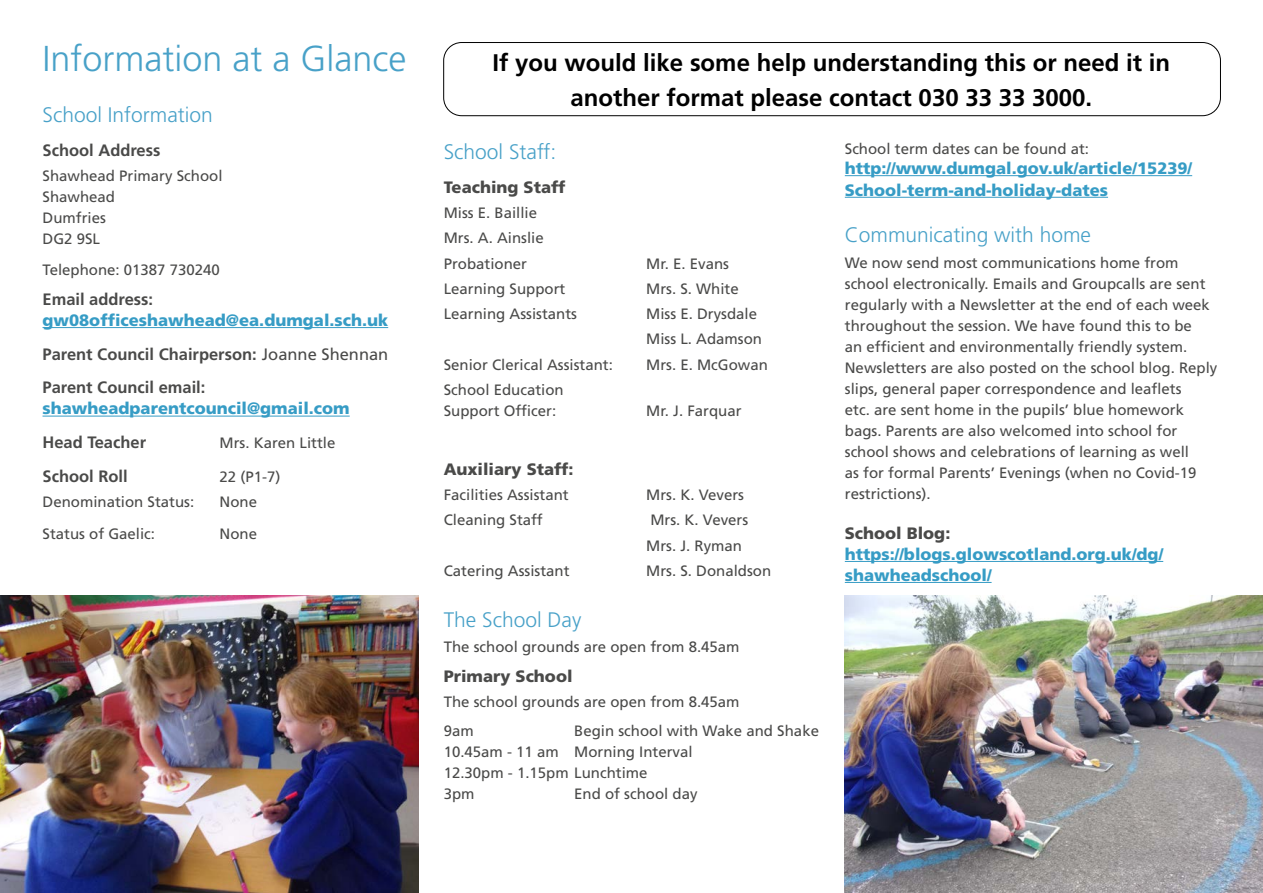
<style>
.page{position:relative;width:1263px;height:893px;background:#fff}
.page>*{position:absolute;margin:0;border:0;box-sizing:border-box;transform-origin:0 0}
.t1{font:300 36px "Frutiger";color:#48a1c8}
.t2{font:700 24px/34.5px "Frutiger";color:#000;text-align:center}
.t3{font:300 21px "Frutiger";color:#48a1c8}
.t4{font:900 16.5px/21.6px "Frutiger";color:#369cc5}
.t5{font:700 16.5px "Frutiger";color:#4a4a49}
.t6{font:900 16.5px "Frutiger";color:#4a4a49}
.t7{font:15px/21px "Frutiger";color:#4a4a49}
.s1{font-weight:400}
</style>
<div class="page">
<hr style="left:43px;top:327px;width:345px;height:1px;background:#369cc5">
<hr style="left:43px;top:416px;width:307px;height:1px;background:#369cc5">
<hr style="left:845px;top:175px;width:347px;height:1px;background:#369cc5">
<hr style="left:845px;top:197px;width:263px;height:1px;background:#369cc5">
<hr style="left:845px;top:561px;width:318px;height:1px;background:#369cc5">
<hr style="left:845px;top:582px;width:146px;height:1px;background:#369cc5">
<div style="left:443px;top:42px;width:778px;height:74px;border:1px solid #000;border-radius:18px"></div>
<img style="left:0;top:595px;width:418px;height:298px">
<img style="left:845px;top:595px;width:418px;height:298px">
<h2 class="t1" style="left:43px;top:38px;width:365px">Information at a Glance</h2>
<h2 class="t2" style="left:493px;top:45px;width:679px">If you would like some help understanding this or need it in another format please contact 030 33 33 3000.</h2>
<h3 class="t3" style="left:43px;top:103px;width:172px">School Information</h3>
<h4 class="t5" style="left:43px;top:140px;width:119px">School Address</h4>
<p class="t7" style="left:43px;top:165px;width:182px">Shawhead Primary School<br>Shawhead<br>Dumfries<br>DG2 9SL</p>
<p class="t7" style="left:43px;top:260px;width:179px">Telephone: 01387 730240</p>
<h4 class="t5" style="left:43px;top:289px;width:112px">Email address:</h4>
<h4 class="t4" style="left:43px;top:309px;width:347px">gw08offceshawhead@ea.dumgal.sch.uk</h4>
<p class="t5" style="left:43px;top:344px;width:347px">Parent Council Chairperson: <span class="s1">Joanne Shennan</span></p>
<h4 class="t5" style="left:43px;top:378px;width:164px">Parent Council email:</h4>
<h4 class="t4" style="left:43px;top:398px;width:309px">shawheadparentcouncil@gmail.com</h4>
<p class="t5" style="left:43px;top:433px;width:105px">Head Teacher</p>
<p class="t7" style="left:220px;top:432px;width:117px">Mrs. Karen Little</p>
<p class="t5" style="left:43px;top:466px;width:87px">School Roll</p>
<p class="t7" style="left:220px;top:466px;width:62px">22 (P1-7)</p>
<p class="t7" style="left:43px;top:491px;width:153px">Denomination Status:</p>
<p class="t7" style="left:220px;top:491px;width:39px">None</p>
<p class="t7" style="left:43px;top:523px;width:114px">Status of Gaelic:</p>
<p class="t7" style="left:220px;top:523px;width:39px">None</p>
<p class="t7" style="left:845px;top:138px;width:246px">School term dates can be found at:</p>
<h4 class="t4" style="left:845px;top:157px;width:349px">http://www.dumgal.gov.uk/article/15239/<br>School-term-and-holiday-dates</h4>
<h3 class="t3" style="left:845px;top:223px;width:248px">Communicating with home</h3>
<p class="t7" style="left:845px;top:252px;width:374px">We now send most communications home from school electronically. Emails and Groupcalls are sent regularly with a Newsletter at the end of each week throughout the session. We have found this to be<br>an effcient and environmentally friendly system.<br>Newsletters are also posted on the school blog. Reply slips, general paper correspondence and leafets<br>etc. are sent home in the pupils’ blue homework bags. Parents are also welcomed into school for school shows and celebrations of learning as well<br>as for formal Parents’ Evenings (when no Covid-19 restrictions).</p>
<p class="t6" style="left:845px;top:523px;width:107px">School Blog:</p>
<h4 class="t4" style="left:845px;top:543px;width:320px;line-height:21px">https://blogs.glowscotland.org.uk/dg/ shawheadschool/</h4>
<p class="t3" style="left:444px;top:140px;width:114px">School Staff:</p>
<p class="t6" style="left:444px;top:177px;width:123px">Teaching Staff</p>
<p class="t7" style="left:444px;top:202px;width:95px">Miss E. Baillie</p>
<p class="t7" style="left:444px;top:227px;width:102px">Mrs. A. Ainslie</p>
<p class="t7" style="left:444px;top:253px;width:85px">Probationer</p>
<p class="t7" style="left:646px;top:253px;width:84px">Mr. E. Evans</p>
<p class="t7" style="left:444px;top:278px;width:123px">Learning Support</p>
<p class="t7" style="left:646px;top:278px;width:94px">Mrs. S. White</p>
<p class="t7" style="left:444px;top:303px;width:135px">Learning Assistants</p>
<p class="t7" style="left:646px;top:303px;width:112px">Miss E. Drysdale</p>
<p class="t7" style="left:646px;top:328px;width:117px">Miss L. Adamson</p>
<p class="t7" style="left:444px;top:354px;width:171px">Senior Clerical Assistant:</p>
<p class="t7" style="left:646px;top:354px;width:123px">Mrs. E. McGowan</p>
<p class="t7" style="left:444px;top:379px;width:121px">School Education</p>
<p class="t7" style="left:444px;top:400px;width:114px">Support Offcer:</p>
<p class="t7" style="left:646px;top:400px;width:97px">Mr. J. Farquar</p>
<h4 class="t6" style="left:444px;top:459px;width:131px">Auxiliary Staff:</h4>
<p class="t7" style="left:444px;top:484px;width:127px">Facilities Assistant</p>
<p class="t7" style="left:646px;top:484px;width:99px">Mrs. K. Vevers</p>
<p class="t7" style="left:444px;top:509px;width:100px">Cleaning Staff</p>
<p class="t7" style="left:646px;top:507px;width:103px;line-height:25.2px">Mrs. K. Vevers<br>Mrs. J. Ryman</p>
<p class="t7" style="left:444px;top:560px;width:127px">Catering Assistant</p>
<p class="t7" style="left:646px;top:560px;width:127px">Mrs. S. Donaldson</p>
<h3 class="t3" style="left:444px;top:608px;width:139px">The School Day</h3>
<p class="t7" style="left:444px;top:636px;width:297px">The school grounds are open from 8.45am</p>
<h4 class="t6" style="left:444px;top:666px;width:130px">Primary School</h4>
<p class="t7" style="left:444px;top:691px;width:297px">The school grounds are open from 8.45am</p>
<p class="t7" style="left:444px;top:720px;width:32px">9am</p>
<p class="t7" style="left:444px;top:720px;width:377px;text-indent:130px">Begin school with Wake and Shake<br>10.45am - 11 am Morning Interval<br>12.30pm - 1.15pm Lunchtime<br>3pm</p>
<p class="t7" style="left:574px;top:783px;width:125px">End of school day</p>
</div>
